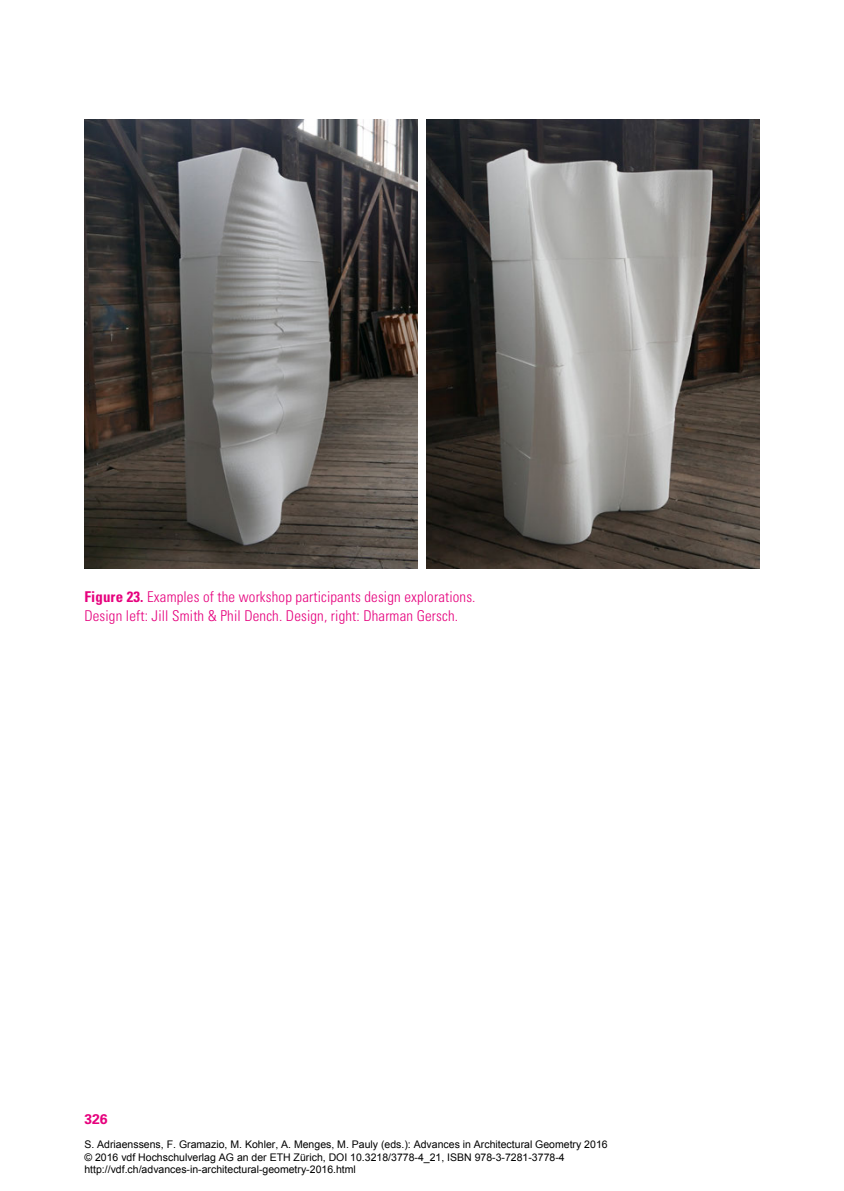
<style>
.page{position:relative;width:844px;height:1191px;background:#fff}
.page>*{position:absolute;margin:0;border:0;box-sizing:border-box;transform-origin:0 0}
.t1{font:300 condensed 14.88px/19.2px "Univers LT Std";letter-spacing:.01em;color:#e6007d}
.t2{font:700 14px "Univers LT Std";color:#e6007d}
.t3{font:10.5px/12.6px "Arial";color:#000}
.s1{font-weight:700}
</style>
<div class="page">
<img style="left:84px;top:119px;width:333px;height:449px">
<img style="left:427px;top:119px;width:332px;height:449px">
<h1 class="t1" style="left:84px;top:587px;width:392px"><span class="s1">Figure 23.</span> Examples of the workshop participants design explorations.<br>Design left: Jill Smith &amp; Phil Dench. Design, right: Dharman Gersch.</h1>
<h2 class="t2" style="left:84px;top:1111px;width:25px">326</h2>
<p class="t3" style="left:84px;top:1138px;width:524px">S. Adriaenssens, F. Gramazio, M. Kohler, A. Menges, M. Pauly (eds.): Advances in Architectural Geometry 2016 © 2016 vdf Hochschulverlag AG an der ETH Zürich, DOI 10.3218/3778-4_21, ISBN 978-3-7281-3778-4 http://vdf.ch/advances-in-architectural-geometry-2016.html</p>
</div>
